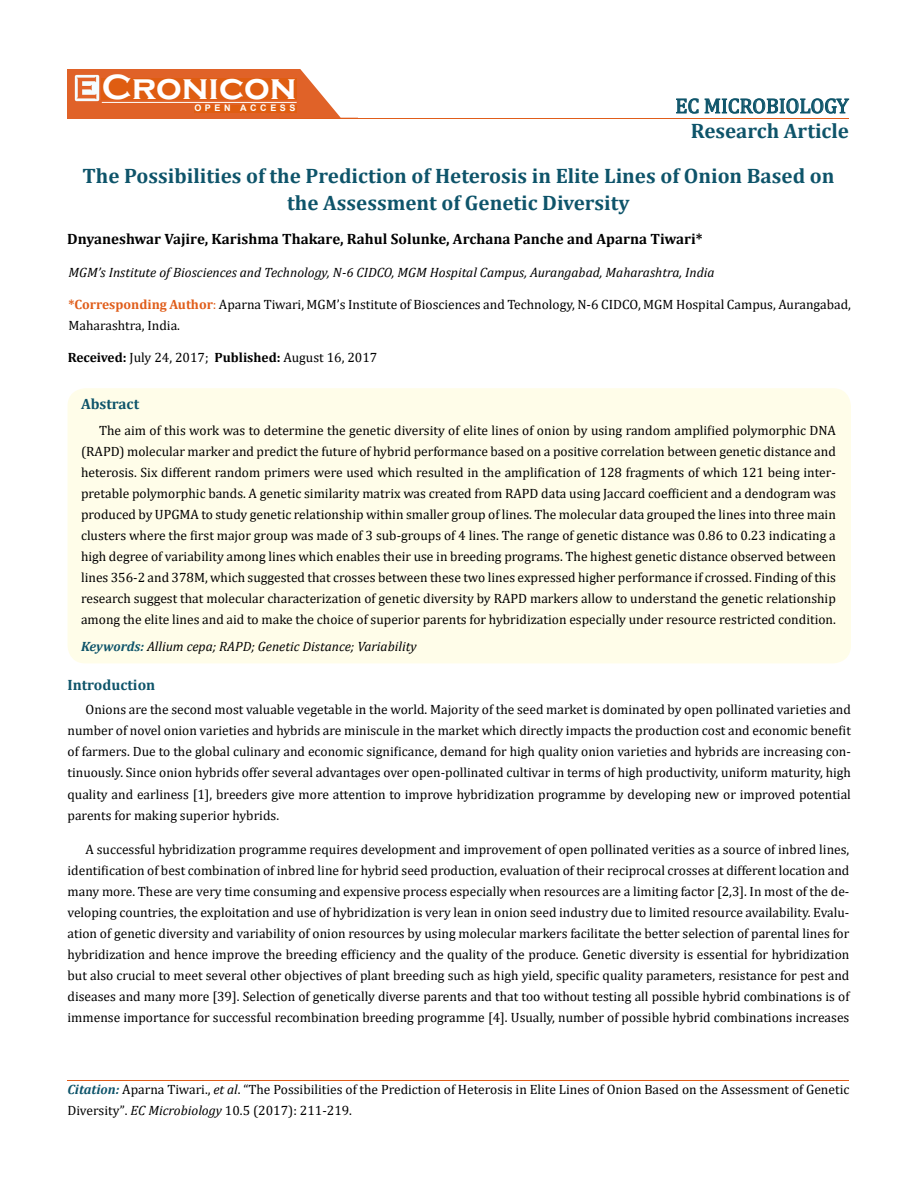
<style>
.page{position:relative;width:917px;height:1190px;background:#fff}
.page>*{position:absolute;margin:0;border:0;box-sizing:border-box;transform-origin:0 0}
.t1{font:700 36px "Copperplate Gothic";color:#fff}
.t2{font:700 21px/44.7px "Cambria";color:#0e546a}
.t3{font:21px "Cambria";color:#0e546a}
.t4{font:700 15px "Cambria";color:#000}
.t5{font:700 15px "Cambria";color:#0e546a}
.t6{font:13.5px/21px "Cambria";color:#000;text-align:justify}
.t7{font:italic 13.5px "Cambria";color:#000}
.t8{font:700 9px "Arial";letter-spacing:.4em;color:#fff}
.s1{font-weight:700;color:#e05d1a}
.s2{color:#e05d1a}
.s3{font-weight:700}
.s4{font-weight:700;color:#0e546a}
.s5{font-weight:700;font-style:italic;color:#0e546a}
.s6{font-style:italic}
.s7{font-size:13.35px}
</style>
<div class="page">
<div style="left:67px;top:70px;width:290px;height:49px;background:#e06228"></div>
<svg style="left:300px;top:69px;width:58px;height:49px"></svg>
<img style="left:75px;top:75px;width:24px;height:26px">
<div style="left:102px;top:79px;width:195px;height:21px;background:#df5d11"></div>
<div style="left:194px;top:105px;width:103px;height:7px;background:#df5d11"></div>
<svg style="left:676px;top:98px;width:173px;height:16px"></svg>
<hr style="left:102px;top:102px;width:194px;height:1px;background:#fff">
<hr style="left:279px;top:118px;width:569px;height:1px;background:#e05d1a">
<hr style="left:67px;top:1080px;width:782px;height:1px;background:#e05d1a">
<div style="left:67px;top:388px;width:783px;height:275px;background:#fffde9;border-radius:18px"></div>
<h1 class="t1" style="left:102px;top:68px;width:196px">Cronicon</h1>
<p class="t8" style="left:194px;top:102px;width:103px">OPEN ACCESS</p>
<h2 class="t3" style="left:675px;top:93px;width:175px">EC MICROBIOLOGY</h2>
<h2 class="t2" style="left:82px;top:108px;width:768px;text-indent:608px">Research Article<br>The Possibilities of the Prediction of Heterosis in Elite Lines of Onion Based on</h2>
<h2 class="t2" style="left:287px;top:179px;width:344px">the Assessment of Genetic Diversity</h2>
<p class="t4" style="left:67px;top:228px;width:636px">Dnyaneshwar Vajire, Karishma Thakare, Rahul Solunke, Archana Panche and Aparna Tiwari*</p>
<p class="t7" style="left:68px;top:263px;width:647px">MGM’s Institute of Biosciences and Technology, N-6 CIDCO, MGM Hospital Campus, Aurangabad, Maharashtra, India</p>
<p class="t6" style="left:68px;top:294px;width:784px"><span class="s1">*Corresponding Author</span><span class="s2">:</span> Aparna Tiwari, MGM’s Institute of Biosciences and Technology, N-6 CIDCO, MGM Hospital Campus, Aurangabad,<br>Maharashtra, India.</p>
<p class="t6" style="left:68px;top:347px;width:311px"><span class="s3">Received:</span> July 24, 2017; <span class="s3">Published:</span> August 16, 2017</p>
<p class="t5" style="left:81px;top:393px;width:60px">Abstract</p>
<p class="t6" style="left:81px;top:420px;width:756px;text-indent:18px">The aim of this work was to determine the genetic diversity of elite lines of onion by using random amplified polymorphic DNA (RAPD) molecular marker and predict the future of hybrid performance based on a positive correlation between genetic distance and heterosis. Six different random primers were used which resulted in the amplification of 128 fragments of which 121 being inter&shy;pretable polymorphic bands. A genetic similarity matrix was created from RAPD data using Jaccard coefficient and a dendogram was produced by UPGMA to study genetic relationship within smaller group of lines. The molecular data grouped the lines into three main clusters where the first major group was made of 3 sub-groups of 4 lines. The range of genetic distance was 0.86 to 0.23 indicating a high degree of variability among lines which enables their use in breeding programs. The highest genetic distance observed between lines 356-2 and 378M, which suggested that crosses between these two lines expressed higher performance if crossed. Finding of this research suggest that molecular characterization of genetic diversity by RAPD markers allow to understand the genetic relationship among the elite lines and aid to make the choice of superior parents for hybridization especially under resource restricted condition.</p>
<p class="t7" style="left:81px;top:637px;width:337px"><span class="s4">Keywords:</span> Allium cepa; RAPD; Genetic Distance; Variability</p>
<p class="t5" style="left:67px;top:674px;width:89px">Introduction</p>
<p class="t6" style="left:67px;top:699px;width:785px;text-indent:18px">Onions are the second most valuable vegetable in the world. Majority of the seed market is dominated by open pollinated varieties and number of novel onion varieties and hybrids are miniscule in the market which directly impacts the production cost and economic benefit of farmers. Due to the global culinary and economic significance, demand for high quality onion varieties and hybrids are increasing con&shy;tinuously. Since onion hybrids offer several advantages over open-pollinated cultivar in terms of high productivity, uniform maturity, high quality and earliness [1], breeders give more attention to improve hybridization programme by developing new or improved potential parents for making superior hybrids.</p>
<p class="t6" style="left:67px;top:839px;width:783px;text-indent:18px">A successful hybridization programme requires development and improvement of open pollinated verities as a source of inbred lines, identification of best combination of inbred line for hybrid seed production, evaluation of their reciprocal crosses at different location and many more. These are very time consuming and expensive process especially when resources are a limiting factor [2,3]. In most of the de&shy;veloping countries, the exploitation and use of hybridization is very lean in onion seed industry due to limited resource availability. Evalu&shy;ation of genetic diversity and variability of onion resources by using molecular markers facilitate the better selection of parental lines for hybridization and hence improve the breeding efficiency and the quality of the produce. Genetic diversity is essential for hybridization but also crucial to meet several other objectives of plant breeding such as high yield, specific quality parameters, resistance for pest and diseases and many more [39]. Selection of genetically diverse parents and that too without testing all possible hybrid combinations is of immense importance for successful recombination breeding programme [4]. Usually, number of possible hybrid combinations increases</p>
<p class="t6" style="left:67px;top:1078px;width:783px"><span class="s5">Citation:</span> Aparna Tiwari., <span class="s6">et al</span>. “The Possibilities of the Prediction of Heterosis in Elite Lines of Onion Based on the Assessment of Genetic<br>Diversity”<span class="s7">.</span> <span class="s6">EC Microbiology</span> <span class="s7">10</span>.5 (2017): 211-219.</p>
</div>
